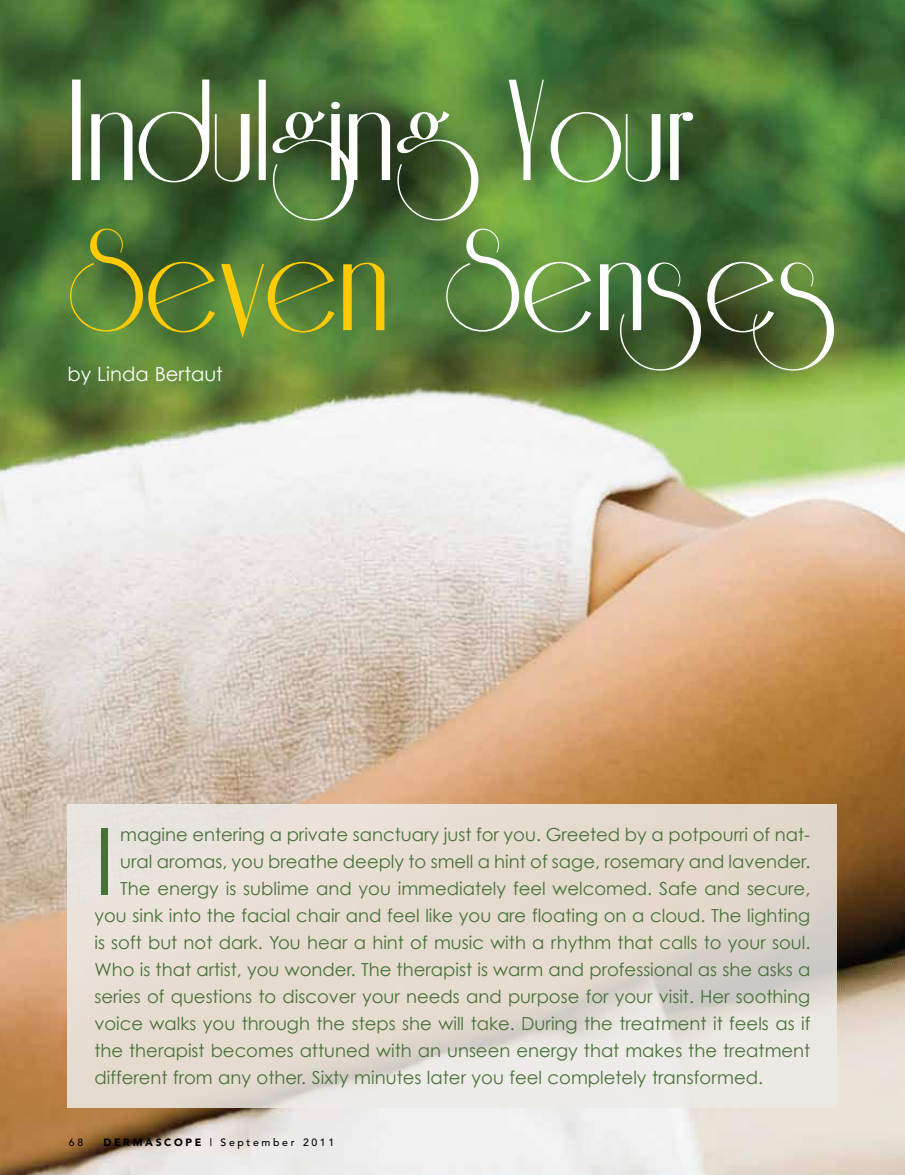
<style>
.page{position:relative;width:905px;height:1175px;background:#fff}
.page>*{position:absolute;margin:0;border:0;box-sizing:border-box;transform-origin:0 0}
.t1{font:93.15px "Century Gothic";color:#477237}
.t2{font:19.5px "Century Gothic";color:#fff}
.t3{font:18px "Century Gothic";color:#477237}
.t4{font:500 10.5px "Avenir";letter-spacing:.25em;color:#000}
.s1{font-weight:900}
</style>
<div class="page">
<img style="left:0;top:0;width:904px;height:1174px">
<svg style="left:67px;top:803px;width:770px;height:304px;fill:#e6dbd0"></svg>
<svg style="left:446px;top:229px;width:388px;height:141px"></svg>
<svg style="left:70px;top:229px;width:314px;height:109px"></svg>
<svg style="left:72px;top:80px;width:621px;height:140px"></svg>
<p class="t2" style="left:68px;top:362px;width:157px">by Linda Bertaut</p>
<h1 class="t1" style="left:94px;top:804px;width:23px">I</h1>
<p class="t3" style="left:120px;top:823px;width:691px">magine entering a private sanctuary just for you. Greeted by a potpourri of nat-</p>
<p class="t3" style="left:120px;top:850px;width:691px">ural aromas, you breathe deeply to smell a hint of sage, rosemary and lavender.</p>
<p class="t3" style="left:120px;top:877px;width:691px">The energy is sublime and you immediately feel welcomed. Safe and secure,</p>
<p class="t3" style="left:94px;top:904px;width:717px">you sink into the facial chair and feel like you are floating on a cloud. The lighting</p>
<p class="t3" style="left:94px;top:931px;width:717px">is soft but not dark. You hear a hint of music with a rhythm that calls to your soul.</p>
<p class="t3" style="left:94px;top:958px;width:717px">Who is that artist, you wonder. The therapist is warm and professional as she asks a</p>
<p class="t3" style="left:94px;top:985px;width:717px">series of questions to discover your needs and purpose for your visit. Her soothing</p>
<p class="t3" style="left:94px;top:1012px;width:717px">voice walks you through the steps she will take. During the treatment it feels as if</p>
<p class="t3" style="left:94px;top:1039px;width:717px">the therapist becomes attuned with an unseen energy that makes the treatment</p>
<p class="t3" style="left:94px;top:1066px;width:670px">different from any other. Sixty minutes later you feel completely transformed.</p>
<p class="t4" style="left:69px;top:1136px;width:16px">68</p>
<p class="t4" style="left:103px;top:1136px;width:232px"><span class="s1">DERMASCOPE</span> | September 2011</p>
</div>
